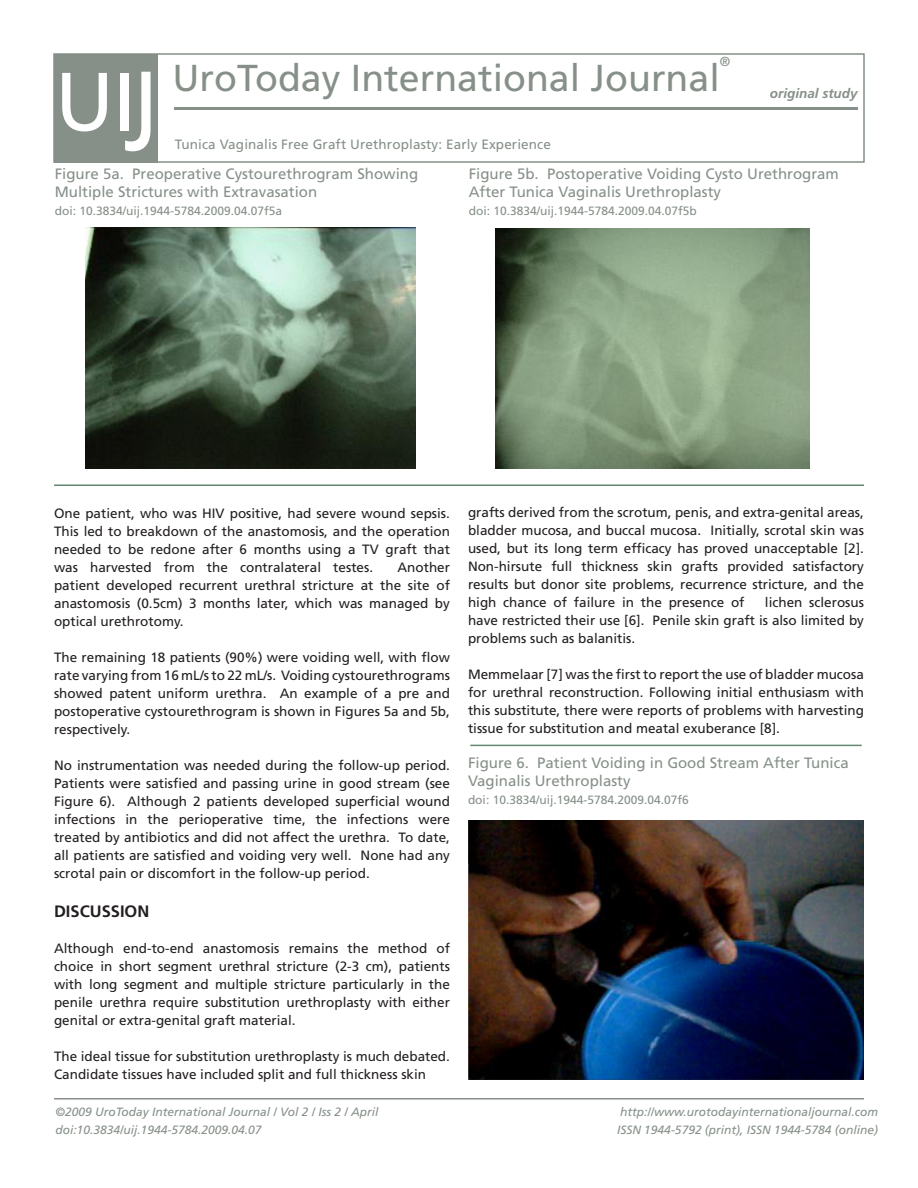
<style>
.page{position:relative;width:918px;height:1188px;background:#fff}
.page>*{position:absolute;margin:0;border:0;box-sizing:border-box;transform-origin:0 0}
.t1{font:82.5px "Frutiger LT Std";color:#fff}
.t2{font:37.5px "Frutiger LT Std";color:#869088}
.t3{font:700 16.5px "Frutiger LT Std";color:#231f20}
.t4{font:15px/18px "Frutiger LT Std";color:#869088}
.t5{font:13.5px/18px "Frutiger LT Std";color:#231f20;text-align:justify}
.t6{font:13.5px "Frutiger LT Std";letter-spacing:.01em;color:#869088}
.t7{font:italic 700 13.5px "Frutiger LT Std";color:#869088}
.t8{font:13.05px "Frutiger LT Std";color:#869088}
.t9{font:italic 12px/18px "Frutiger LT Std";color:#869088}
.t10{font:12px "Frutiger LT Std";color:#869088}
.s1{font-size:112.2px}
</style>
<div class="page">
<hr style="left:54px;top:1098px;width:810px;height:2px;background:#869088">
<hr style="left:174px;top:107px;width:684px;height:3px;background:#869088">
<img style="left:85px;top:228px;width:331px;height:241px">
<img style="left:496px;top:228px;width:314px;height:241px">
<hr style="left:54px;top:484px;width:810px;height:2px;background:#628a71">
<img style="left:468px;top:820px;width:396px;height:260px">
<hr style="left:470px;top:745px;width:392px;height:1px;background:#628a71">
<div style="left:54px;top:54px;width:103px;height:108px;background:#869088"></div>
<div style="left:53px;top:53px;width:812px;height:110px;border:2px solid #869088"></div>
<h1 class="t1" style="left:55px;top:53px;width:106px">UI<span class="s1">J</span></h1>
<p class="t8" style="left:720px;top:53px;width:12px">®</p>
<h2 class="t2" style="left:172px;top:56px;width:549px">UroToday International Journal</h2>
<p class="t6" style="left:175px;top:136px;width:378px">Tunica Vaginalis Free Graft Urethroplasty: Early Experience</p>
<p class="t7" style="left:770px;top:86px;width:89px">original study</p>
<p class="t4" style="left:55px;top:165px;width:365px">Figure 5a. Preoperative Cystourethrogram Showing<br>Multiple Strictures with Extravasation</p>
<p class="t10" style="left:55px;top:203px;width:229px">doi: 10.3834/uij.1944-5784.2009.04.07f5a</p>
<p class="t4" style="left:469px;top:165px;width:372px">Figure 5b. Postoperative Voiding Cysto Urethrogram<br>After Tunica Vaginalis Urethroplasty</p>
<p class="t10" style="left:469px;top:203px;width:230px">doi: 10.3834/uij.1944-5784.2009.04.07f5b</p>
<p class="t5" style="left:54px;top:504px;width:398px">One patient, who was HIV positive, had severe wound sepsis.<br>This led to breakdown of the anastomosis, and the operation needed to be redone after 6 months using a TV graft that was harvested from the contralateral testes.</p>
<p class="t5" style="left:54px;top:558px;width:398px;text-indent:344px">Another patient developed recurrent urethral stricture at the site of anastomosis (0.5cm) 3 months later, which was managed by optical urethrotomy.</p>
<p class="t5" style="left:54px;top:648px;width:397px">The remaining 18 patients (90%) were voiding well, with flow rate varying from 16 mL/s to 22 mL/s. Voiding cystourethrograms showed patent uniform urethra. An example of a pre and postoperative cystourethrogram is shown in Figures 5a and 5b, respectively.</p>
<p class="t5" style="left:54px;top:756px;width:398px">No instrumentation was needed during the follow-up period.<br>Patients were satisfied and passing urine in good stream (see Figure 6). Although 2 patients developed superficial wound infections in the perioperative time, the infections were treated by antibiotics and did not affect the urethra. To date, all patients are satisfied and voiding very well. None had any scrotal pain or discomfort in the follow-up period.</p>
<p class="t3" style="left:54px;top:902px;width:97px">DISCUSSION</p>
<p class="t5" style="left:54px;top:939px;width:398px">Although end-to-end anastomosis remains the method of choice in short segment urethral stricture (2-3 cm), patients with long segment and multiple stricture particularly in the penile urethra require substitution urethroplasty with either genital or extra-genital graft material.</p>
<p class="t5" style="left:54px;top:1047px;width:397px">The ideal tissue for substitution urethroplasty is much debated.<br>Candidate tissues have included split and full thickness skin</p>
<p class="t5" style="left:468px;top:504px;width:397px">grafts derived from the scrotum, penis, and extra-genital areas,</p>
<p class="t5" style="left:468px;top:522px;width:397px">bladder mucosa, and buccal mucosa. Initially, scrotal skin was used, but its long term efficacy has proved unacceptable [2].<br>Non-hirsute full thickness skin grafts provided satisfactory results but donor site problems, recurrence stricture, and the high chance of failure in the presence of</p>
<p class="t5" style="left:468px;top:594px;width:398px;text-indent:297px">lichen sclerosus have restricted their use [6]. Penile skin graft is also limited by problems such as balanitis.</p>
<p class="t5" style="left:468px;top:666px;width:397px">Memmelaar [7] was the first to report the use of bladder mucosa for urethral reconstruction. Following initial enthusiasm with this substitute, there were reports of problems with harvesting tissue for substitution and meatal exuberance [8].</p>
<p class="t4" style="left:468px;top:754px;width:382px">Figure 6. Patient Voiding in Good Stream After Tunica<br>Vaginalis Urethroplasty</p>
<p class="t10" style="left:468px;top:793px;width:222px">doi: 10.3834/uij.1944-5784.2009.04.07f6</p>
<p class="t9" style="left:56px;top:1103px;width:325px">©2009 UroToday International Journal / Vol 2 / Iss 2 / April doi:10.3834/uij.1944-5784.2009.04.07</p>
<p class="t9" style="left:617px;top:1103px;width:263px">http://www.urotodayinternationaljournal.com<br>ISSN 1944-5792 (print), ISSN 1944-5784 (online)</p>
</div>
